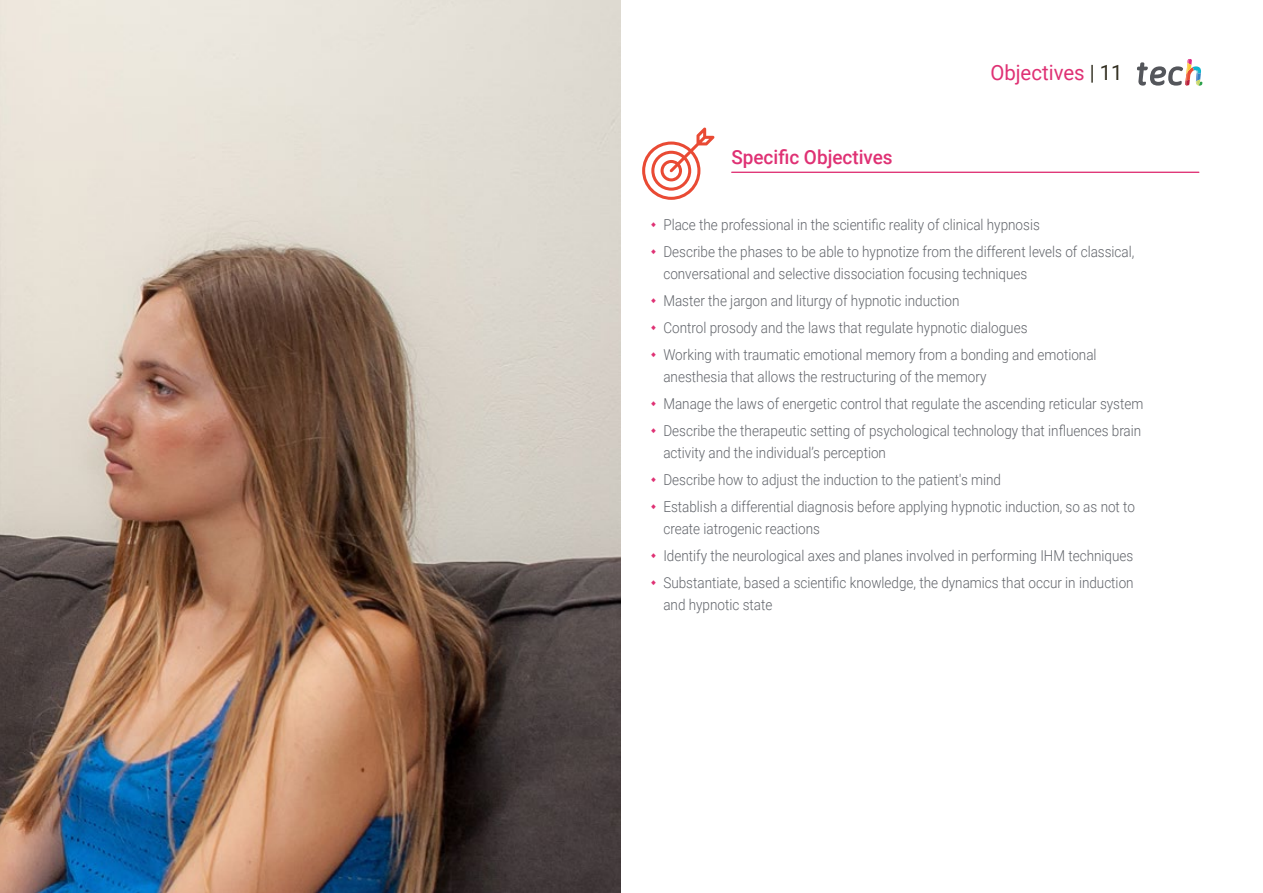
<style>
.page{position:relative;width:1263px;height:893px;background:#fff}
.page>*{position:absolute;margin:0;border:0;box-sizing:border-box;transform-origin:0 0}
.t1{font:21px "Roboto";color:#df3174}
.t2{font:500 19.5px "Roboto";color:#df3174}
.t3{font:300 15px/26.7px "Roboto";color:#61646a;scale:.9 1}
.s1{color:#312e20}
</style>
<div class="page">
<img style="left:0;top:0;width:621px;height:893px">
<svg style="left:642px;top:127px;width:72px;height:73px"></svg>
<hr style="left:731px;top:172px;width:468px;height:1px;background:#df3174">
<svg style="left:1137px;top:59px;width:65px;height:27px"></svg>
<h2 class="t2" style="left:731px;top:143px;width:163px">Specific Objectives</h2>
<h1 class="t1" style="left:990px;top:57px;width:134px">Objectives <span class="s1">| 11</span></h1>
<p class="t3" style="left:663px;top:211px;width:525px">Place the professional in the scientific reality of clinical hypnosis<br>Describe the phases to be able to hypnotize from the different levels of classical,</p>
<p class="t3" style="left:663px;top:260px;width:483px">conversational and selective dissociation focusing techniques<br>Master the jargon and liturgy of hypnotic induction<br>Control prosody and the laws that regulate hypnotic dialogues<br>Working with traumatic emotional memory from a bonding and emotional</p>
<p class="t3" style="left:663px;top:363px;width:535px">anesthesia that allows the restructuring of the memory<br>Manage the laws of energetic control that regulate the ascending reticular system<br>Describe the therapeutic setting of psychological technology that influences brain</p>
<p class="t3" style="left:663px;top:439px;width:526px">activity and the individual’s perception<br>Describe how to adjust the induction to the patient's mind<br>Establish a differential diagnosis before applying hypnotic induction, so as not to</p>
<p class="t3" style="left:663px;top:515px;width:524px">create iatrogenic reactions<br>Identify the neurological axes and planes involved in performing IHM techniques<br>Substantiate, based a scientific knowledge, the dynamics that occur in induction</p>
<p class="t3" style="left:663px;top:591px;width:123px">and hypnotic state</p>
</div>
